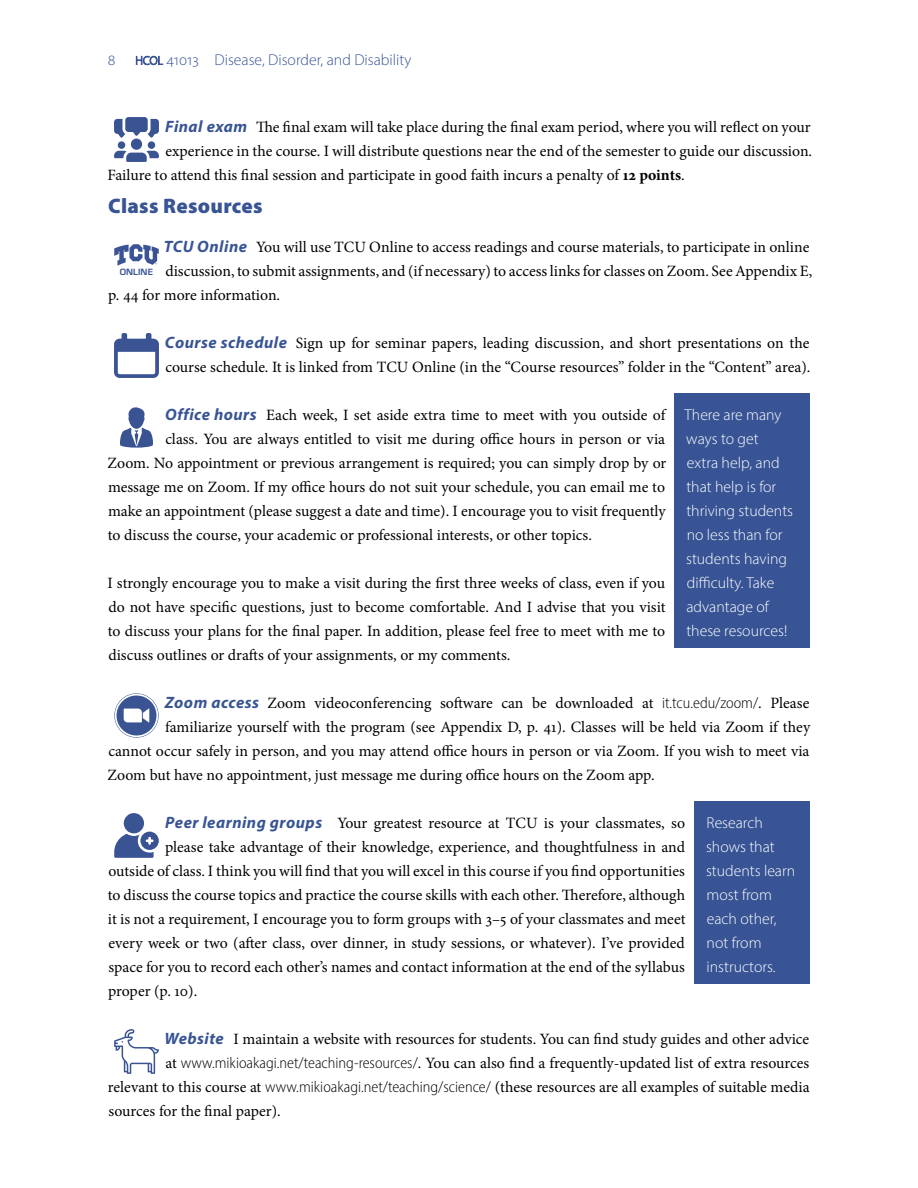
<style>
.page{position:relative;width:918px;height:1188px;background:#fff}
.page>*{position:absolute;margin:0;border:0;box-sizing:border-box;transform-origin:0 0}
.Heading_2{font:900 21px "Myriad Pro";letter-spacing:.015em;color:#385495}
.Heading_3_5{font:italic 700 16.5px "Myriad Pro";letter-spacing:.03em;color:#385495}
.Heading_4{font:italic 700 16.5px "Myriad Pro";letter-spacing:.03em;color:#385495}
.Syl_body{font:15.75px/24px "Minion Pro";color:#000;text-align:right}
.Box_text{font:300 15.75px/24px "Myriad Pro";color:#fff}
.t1{font:300 15.75px "Myriad Pro";color:#385495}
.t2{font:700 9.45px "Eurostile";letter-spacing:.015em;color:#395394}
.s1{font-size:12px}
.s2{font-weight:700}
.s3{font-family:"Myriad Pro";font-weight:300;font-stretch:semi-condensed}
</style>
<div class="page">
<svg style="left:114px;top:244px;width:45px;height:22px"></svg>
<svg style="left:114px;top:333px;width:45px;height:45px"></svg>
<div style="left:675px;top:393px;width:135px;height:255px;background:#385495"></div>
<svg style="left:120px;top:407px;width:33px;height:41px"></svg>
<svg style="left:114px;top:693px;width:45px;height:45px"></svg>
<svg style="left:115px;top:694px;width:43px;height:43px"></svg>
<div style="left:117px;top:696px;width:39px;height:39px;background:#395393;border-radius:50%"></div>
<svg style="left:124px;top:709px;width:25px;height:14px"></svg>
<div style="left:694px;top:801px;width:116px;height:183px;background:#385495"></div>
<div style="left:124px;top:813px;width:20px;height:20px;background:#395393;border-radius:50%"></div>
<svg style="left:114px;top:832px;width:45px;height:26px"></svg>
<svg style="left:114px;top:1029px;width:45px;height:45px"></svg>
<svg style="left:114px;top:117px;width:45px;height:21px"></svg>
<div style="left:118px;top:141px;width:7px;height:8px;background:#395393;border-radius:50%"></div>
<div style="left:148px;top:141px;width:7px;height:8px;background:#395393;border-radius:50%"></div>
<div style="left:131px;top:139px;width:11px;height:11px;background:#395393;border-radius:50%"></div>
<svg style="left:114px;top:151px;width:45px;height:11px"></svg>
<p class="t1" style="left:108px;top:50px;width:9px">8</p>
<p class="t1" style="left:135px;top:50px;width:278px"><span class="s1">HCOL</span> 41013 Disease, Disorder, and Disability</p>
<h4 class="Heading_4" style="left:165px;top:116px;width:83px">Final exam</h4>
<p class="Syl_body" style="left:256px;top:115px;width:556px">The final exam will take place during the final exam period, where you will reflect on your</p>
<p class="Syl_body" style="left:165px;top:139px;width:648px">experience in the course. I will distribute questions near the end of the semester to guide our discussion.</p>
<p class="Syl_body" style="left:108px;top:163px;width:579px">Failure to attend this final session and participate in good faith incurs a penalty of <span class="s2">12 points</span>.</p>
<h2 class="Heading_2" style="left:108px;top:192px;width:156px">Class Resources</h2>
<h3 class="Heading_3_5" style="left:164px;top:236px;width:85px">TCU Online</h3>
<p class="Syl_body" style="left:256px;top:235px;width:555px">You will use TCU Online to access readings and course materials, to participate in online</p>
<p class="Syl_body" style="left:165px;top:259px;width:648px">discussion, to submit assignments, and (if necessary) to access links for classes on Zoom. See Appendix E,</p>
<p class="Syl_body" style="left:108px;top:283px;width:174px">p. 44 for more information.</p>
<h3 class="Heading_3_5" style="left:165px;top:332px;width:123px">Course schedule</h3>
<p class="t2" style="left:120px;top:265px;width:35px">ONLINE</p>
<p class="Syl_body" style="left:165px;top:331px;width:647px">Sign up for seminar papers, leading discussion, and short presentations on the<br>course schedule. It is linked from TCU Online (in the “Course resources” folder in the “Content” area).</p>
<h3 class="Heading_3_5" style="left:165px;top:404px;width:93px">Office hours</h3>
<p class="Syl_body" style="left:266px;top:403px;width:401px">Each week, I set aside extra time to meet with you outside of</p>
<p class="Syl_body" style="left:165px;top:427px;width:501px">class. You are always entitled to visit me during office hours in person or via</p>
<p class="Syl_body" style="left:107px;top:451px;width:560px">Zoom. No appointment or previous arrangement is required; you can simply drop by or</p>
<p class="Syl_body" style="left:108px;top:475px;width:558px">message me on Zoom. If my office hours do not suit your schedule, you can email me to</p>
<p class="Syl_body" style="left:108px;top:499px;width:559px">make an appointment (please suggest a date and time). I encourage you to visit frequently</p>
<p class="Syl_body" style="left:108px;top:523px;width:486px">to discuss the course, your academic or professional interests, or other topics.</p>
<p class="Syl_body" style="left:108px;top:571px;width:560px;text-align:justify">I strongly encourage you to make a visit during the first three weeks of class, even if you do not have specific questions, just to become comfortable. And I advise that you visit to discuss your plans for the final paper. In addition, please feel free to meet with me to discuss outlines or drafts of your assignments, or my comments.</p>
<h3 class="Heading_3_5" style="left:165px;top:692px;width:96px">Zoom access</h3>
<p class="Syl_body" style="left:267px;top:691px;width:544px">Zoom videoconferencing software can be downloaded at <span class="s3">it.tcu.edu/zoom/</span>. Please</p>
<p class="Syl_body" style="left:165px;top:715px;width:647px">familiarize yourself with the program (see Appendix D, p. 41). Classes will be held via Zoom if they</p>
<p class="Syl_body" style="left:108px;top:739px;width:703px">cannot occur safely in person, and you may attend office hours in person or via Zoom. If you wish to meet via</p>
<p class="Syl_body" style="left:107px;top:763px;width:549px">Zoom but have no appointment, just message me during office hours on the Zoom app.</p>
<h3 class="Heading_3_5" style="left:165px;top:812px;width:158px">Peer learning groups</h3>
<p class="Syl_body" style="left:337px;top:811px;width:349px">Your greatest resource at TCU is your classmates, so</p>
<p class="Syl_body" style="left:165px;top:835px;width:521px">please take advantage of their knowledge, experience, and thoughtfulness in and</p>
<p class="Syl_body" style="left:108px;top:859px;width:578px">outside of class. I think you will find that you will excel in this course if you find opportunities</p>
<p class="Syl_body" style="left:108px;top:883px;width:579px">to discuss the course topics and practice the course skills with each other. Therefore, although</p>
<p class="Syl_body" style="left:108px;top:907px;width:579px">it is not a requirement, I encourage you to form groups with 3–5 of your classmates and meet</p>
<p class="Syl_body" style="left:108px;top:931px;width:578px">every week or two (after class, over dinner, in study sessions, or whatever). I’ve provided</p>
<p class="Syl_body" style="left:109px;top:955px;width:578px">space for you to record each other’s names and contact information at the end of the syllabus</p>
<p class="Syl_body" style="left:108px;top:979px;width:91px">proper (p. 10).</p>
<h3 class="Heading_3_5" style="left:165px;top:1028px;width:61px">Website</h3>
<p class="Syl_body" style="left:234px;top:1027px;width:577px">I maintain a website with resources for students. You can find study guides and other advice</p>
<p class="Syl_body" style="left:165px;top:1051px;width:645px">at <span class="s3">www.mikioakagi.net/teaching-resources/</span>. You can also find a frequently-updated list of extra resources</p>
<p class="Syl_body" style="left:108px;top:1075px;width:703px">relevant to this course at <span class="s3">www.mikioakagi.net/teaching/science/</span> (these resources are all examples of suitable media</p>
<p class="Syl_body" style="left:109px;top:1099px;width:174px">sources for the final paper).</p>
<p class="Box_text" style="left:685px;top:403px;width:110px">There are many ways to get<br>extra help, and that help is for thriving students no less than for students having difficulty. Take advantage of these resources!</p>
<p class="Box_text" style="left:706px;top:811px;width:91px">Research shows that students learn most from each other, not from instructors.</p>
</div>
